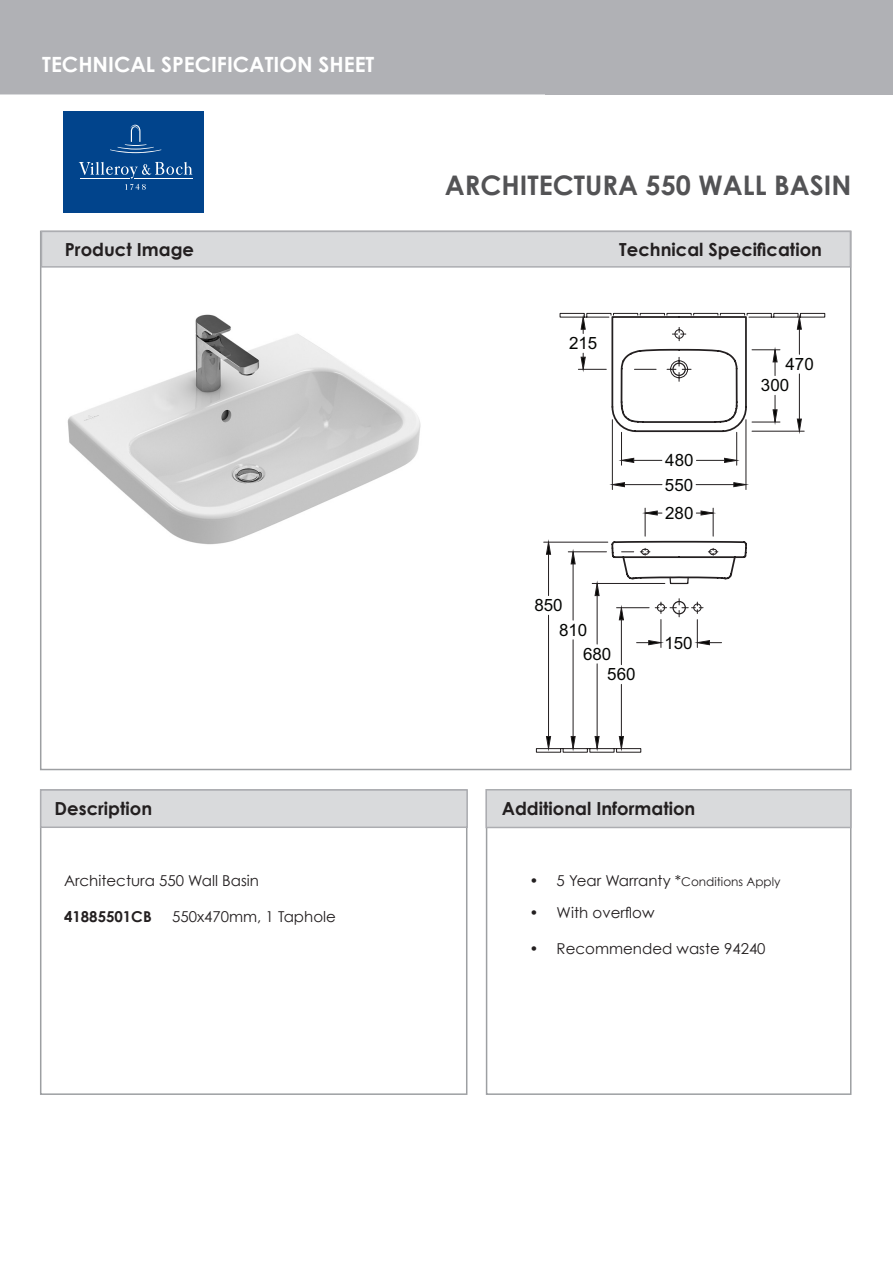
<style>
.page{position:relative;width:893px;height:1263px;background:#fff}
.page>*{position:absolute;margin:0;border:0;box-sizing:border-box;transform-origin:0 0}
.t1{font:700 27px "Century Gothic";color:#535355}
.t2{font:700 21px "Century Gothic";color:#fff}
.t3{font:700 18px "Century Gothic";color:#231f20}
.t4{font:16.95px/20.5px "Arial";color:#040503}
.t5{font:15px "Century Gothic";color:#231f20}
.t6{font:700 15px "Century Gothic";color:#231f20}
.s1{font-size:12px}
</style>
<div class="page">
<div style="left:0;top:0;width:893px;height:94px;background:#b0b1b5"></div>
<div style="left:41px;top:231px;width:810px;height:37px;background:#d9dadc;border:2px solid #acadb1"></div>
<div style="left:40px;top:789px;width:427px;height:306px;border:2px solid #9d9fa2"></div>
<div style="left:40px;top:789px;width:428px;height:39px;background:#d9dadc;border:2px solid #acadb1"></div>
<div style="left:486px;top:789px;width:365px;height:306px;border:2px solid #9d9fa2"></div>
<div style="left:485px;top:789px;width:366px;height:39px;background:#d9dadc;border:2px solid #acadb1"></div>
<div style="left:64px;top:111px;width:140px;height:102px;background:#01448c"></div>
<svg style="left:110px;top:125px;width:51px;height:28px"></svg>
<svg style="left:79px;top:162px;width:113px;height:28px"></svg>
<img style="left:67px;top:314px;width:354px;height:231px">
<hr style="left:568px;top:551px;width:38px;height:1px;background:#231f20">
<hr style="left:573px;top:564px;width:1px;height:56px;background:#231f20">
<hr style="left:573px;top:640px;width:1px;height:96px;background:#231f20">
<svg style="left:570px;top:551px;width:6px;height:14px"></svg>
<svg style="left:570px;top:736px;width:6px;height:12px"></svg>
<hr style="left:544px;top:542px;width:64px;height:1px;background:#231f20">
<hr style="left:548px;top:554px;width:1px;height:42px;background:#231f20">
<hr style="left:548px;top:615px;width:1px;height:121px;background:#231f20">
<svg style="left:546px;top:541px;width:5px;height:14px"></svg>
<svg style="left:546px;top:736px;width:5px;height:12px"></svg>
<hr style="left:592px;top:583px;width:73px;height:1px;background:#231f20">
<hr style="left:597px;top:596px;width:1px;height:48px;background:#231f20">
<hr style="left:597px;top:664px;width:1px;height:72px;background:#231f20">
<svg style="left:594px;top:584px;width:6px;height:12px"></svg>
<hr style="left:617px;top:607px;width:32px;height:1px;background:#231f20">
<hr style="left:621px;top:620px;width:1px;height:45px;background:#231f20">
<hr style="left:621px;top:684px;width:1px;height:52px;background:#231f20">
<svg style="left:619px;top:607px;width:5px;height:14px"></svg>
<div style="left:616px;top:748px;width:25px;height:4px;border:1px solid #231f20"></div>
<div style="left:589px;top:748px;width:25px;height:4px;border:1px solid #231f20"></div>
<div style="left:563px;top:748px;width:25px;height:4px;border:1px solid #231f20"></div>
<div style="left:536px;top:748px;width:25px;height:4px;border:1px solid #231f20"></div>
<svg style="left:587px;top:736px;width:13px;height:13px"></svg>
<svg style="left:614px;top:736px;width:10px;height:13px"></svg>
<svg style="left:637px;top:599px;width:85px;height:48px"></svg>
<svg style="left:611px;top:508px;width:136px;height:77px"></svg>
<hr style="left:621px;top:432px;width:1px;height:33px;background:#231f20">
<hr style="left:736px;top:432px;width:1px;height:33px;background:#231f20">
<svg style="left:622px;top:458px;width:40px;height:5px"></svg>
<svg style="left:696px;top:458px;width:41px;height:5px"></svg>
<hr style="left:612px;top:420px;width:1px;height:69px;background:#231f20">
<hr style="left:746px;top:420px;width:1px;height:69px;background:#231f20">
<hr style="left:624px;top:484px;width:38px;height:1px;background:#231f20">
<hr style="left:696px;top:484px;width:38px;height:1px;background:#231f20">
<svg style="left:612px;top:482px;width:13px;height:5px"></svg>
<svg style="left:733px;top:482px;width:14px;height:5px"></svg>
<svg style="left:559px;top:313px;width:266px;height:120px"></svg>
<div style="left:372px;top:8px;width:521px;height:52px;background:#b0b1b5"></div>
<div style="left:545px;top:58px;width:348px;height:36px;background:#b0b1b5"></div>
<h2 class="t2" style="left:42px;top:51px;width:334px">TECHNICAL SPECIFICATION SHEET</h2>
<p class="t1" style="left:445px;top:168px;width:408px">ARCHITECTURA 550 WALL BASIN</p>
<p class="t3" style="left:65px;top:238px;width:131px">Product Image</p>
<p class="t3" style="left:619px;top:238px;width:204px">Technical Specification</p>
<p class="t4" style="left:569px;top:333px;width:30px">215</p>
<p class="t4" style="left:665px;top:448px;width:30px;line-height:24.3px">480<br>550</p>
<p class="t4" style="left:665px;top:503px;width:30px">280</p>
<p class="t4" style="left:534px;top:595px;width:30px">850</p>
<p class="t4" style="left:559px;top:620px;width:30px">810</p>
<p class="t4" style="left:607px;top:644px;width:30px;text-indent:-24px">680<br>560</p>
<p class="t4" style="left:664px;top:632px;width:30px">150</p>
<p class="t3" style="left:55px;top:797px;width:99px">Description</p>
<p class="t3" style="left:502px;top:797px;width:195px">Additional Information</p>
<p class="t4" style="left:785px;top:354px;width:30px">470</p>
<p class="t4" style="left:761px;top:375px;width:30px">300</p>
<p class="t5" style="left:64px;top:871px;width:196px">Architectura 550 Wall Basin</p>
<p class="t6" style="left:64px;top:907px;width:89px">41885501CB</p>
<p class="t5" style="left:172px;top:907px;width:165px">550x470mm, 1 Taphole</p>
<p class="t5" style="left:530px;top:871px;width:252px">• 5 Year Warranty *<span class="s1">Conditions Apply</span></p>
<p class="t5" style="left:530px;top:903px;width:126px">• With overflow</p>
<p class="t5" style="left:530px;top:939px;width:237px">• Recommended waste 94240</p>
</div>
